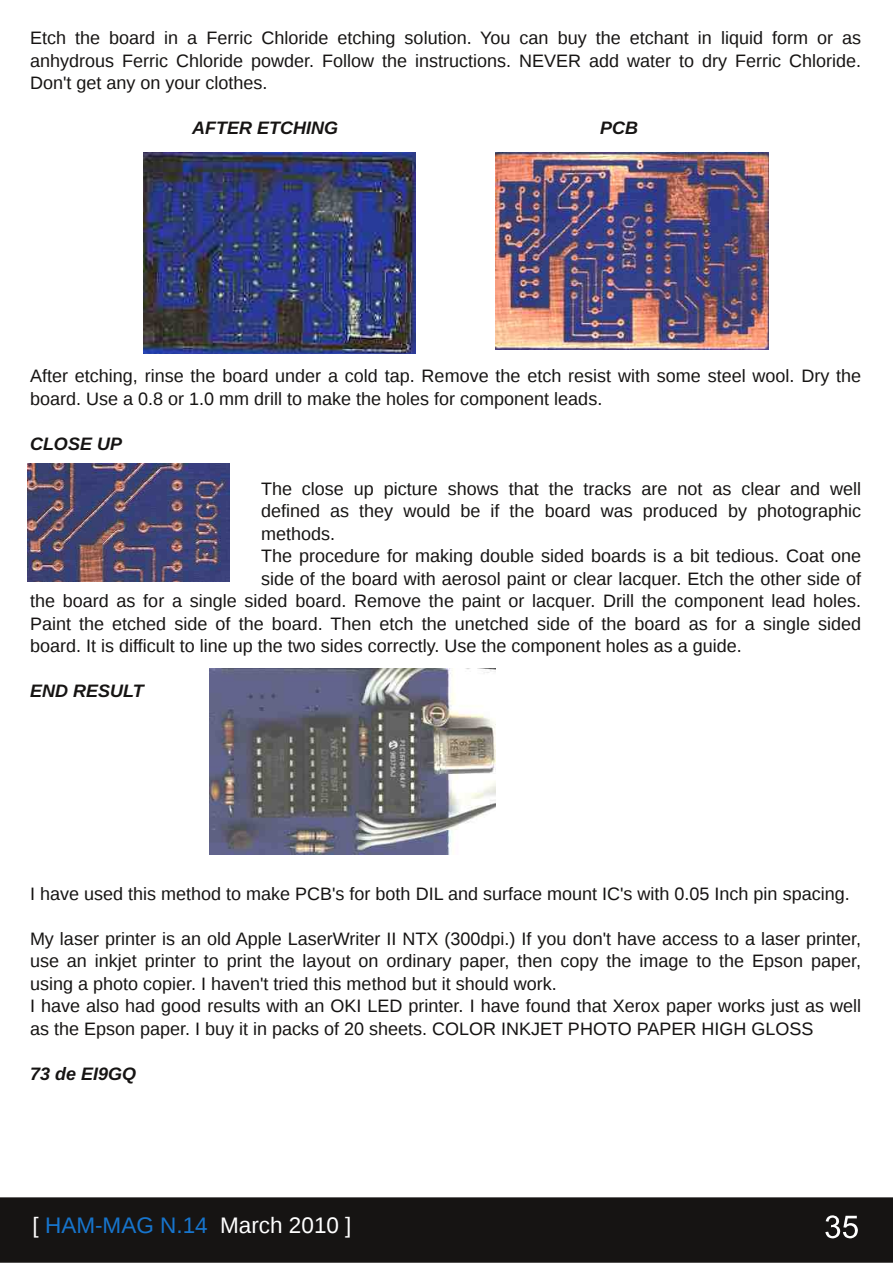
<style>
.page{position:relative;width:893px;height:1263px;background:#fff}
.page>*{position:absolute;margin:0;border:0;box-sizing:border-box;transform-origin:0 0}
.t1{font:22.5px "Liberation Sans";color:#fff}
.t2{font:18px/22.5px "Liberation Sans";color:#161413}
.t3{font:italic 700 18px "Liberation Sans";color:#161413}
.s1{color:#1775cd}
</style>
<div class="page">
<div style="left:0;top:1198px;width:892px;height:64px;background:#161413"></div>
<div style="left:0;top:1197px;width:893px;height:66px;border:2px solid #161413"></div>
<svg style="left:825px;top:1215px;width:33px;height:23px"></svg>
<img style="left:143px;top:153px;width:273px;height:200px">
<img style="left:496px;top:153px;width:272px;height:197px">
<img style="left:27px;top:463px;width:203px;height:119px">
<img style="left:210px;top:668px;width:285px;height:187px">
<p class="t2" style="left:30px;top:27px;width:833px;text-align:justify">Etch the board in a Ferric Chloride etching solution. You can buy the etchant in liquid form or as anhydrous Ferric Chloride powder. Follow the instructions. NEVER add water to dry Ferric Chloride.<br>Don't get any on your clothes.</p>
<p class="t3" style="left:192px;top:118px;width:147px">AFTER ETCHING</p>
<p class="t3" style="left:600px;top:118px;width:40px">PCB</p>
<p class="t2" style="left:30px;top:364px;width:833px">After etching, rinse the board under a cold tap. Remove the etch resist with some steel wool. Dry the board. Use a 0.8 or 1.0 mm drill to make the holes for component leads.</p>
<p class="t3" style="left:30px;top:433px;width:93px">CLOSE UP</p>
<p class="t2" style="left:261px;top:477px;width:602px">The close up picture shows that the tracks are not as clear and well</p>
<p class="t2" style="left:261px;top:499px;width:602px">defined as they would be if the board was produced by photographic</p>
<p class="t2" style="left:261px;top:522px;width:76px">methods.</p>
<p class="t2" style="left:261px;top:544px;width:602px">The procedure for making double sided boards is a bit tedious. Coat one</p>
<p class="t2" style="left:261px;top:567px;width:602px">side of the board with aerosol paint or clear lacquer. Etch the other side of</p>
<p class="t2" style="left:30px;top:589px;width:833px">the board as for a single sided board. Remove the paint or lacquer. Drill the component lead holes.</p>
<p class="t2" style="left:30px;top:612px;width:833px">Paint the etched side of the board. Then etch the unetched side of the board as for a single sided</p>
<p class="t2" style="left:30px;top:634px;width:713px">board. It is difficult to line up the two sides correctly. Use the component holes as a guide.</p>
<p class="t3" style="left:30px;top:680px;width:115px">END RESULT</p>
<p class="t2" style="left:30px;top:882px;width:821px">I have used this method to make PCB's for both DIL and surface mount IC's with 0.05 Inch pin spacing.</p>
<p class="t2" style="left:30px;top:927px;width:833px">My laser printer is an old Apple LaserWriter II NTX (300dpi.) If you don't have access to a laser printer, use an inkjet printer to print the layout on ordinary paper, then copy the image to the Epson paper, using a photo copier. I haven't tried this method but it should work.<br>I have also had good results with an OKI LED printer. I have found that Xerox paper works just as well as the Epson paper. I buy it in packs of 20 sheets. COLOR INKJET PHOTO PAPER HIGH GLOSS</p>
<p class="t3" style="left:30px;top:1063px;width:108px">73 de EI9GQ</p>
<p class="t1" style="left:33px;top:1212px;width:320px">[ <span class="s1">HAM-MAG N.14</span> March 2010 ]</p>
</div>
